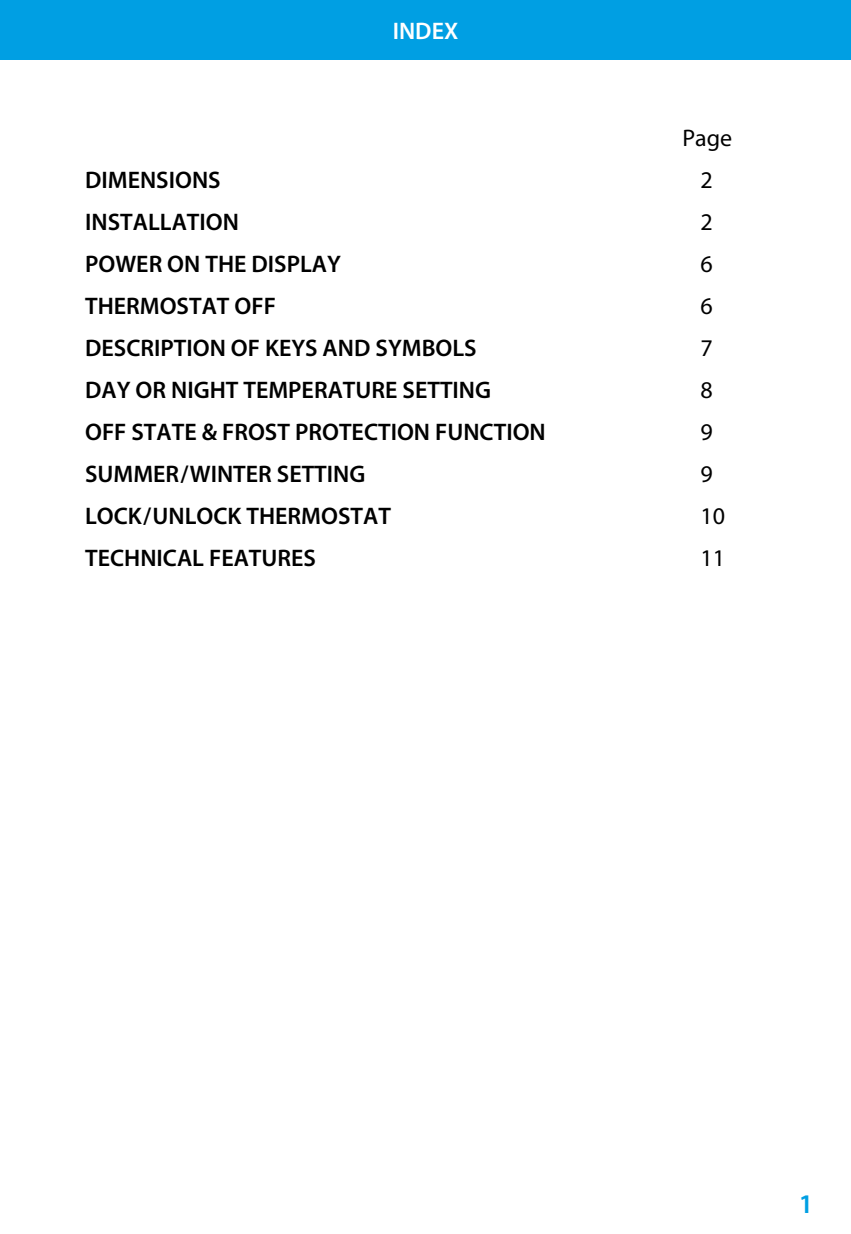
<style>
.page{position:relative;width:851px;height:1234px;background:#fff}
.page>*{position:absolute;margin:0;border:0;box-sizing:border-box;transform-origin:0 0}
.t1{font:600 27px "Myriad Pro";color:#009fe3}
.t2{font:600 24px "Myriad Pro";color:#000}
.t3{font:24px "Myriad Pro";color:#000}
.t4{font:600 24px "Myriad Pro";color:#fff}
</style>
<div class="page">
<div style="left:0;top:0;width:850px;height:60px;background:#009fe3"></div>
<p class="t4" style="left:392px;top:16px;width:67px">INDEX</p>
<p class="t3" style="left:682px;top:123px;width:51px">Page</p>
<p class="t2" style="left:85px;top:164px;width:137px">DIMENSIONS</p>
<p class="t3" style="left:700px;top:165px;width:14px">2</p>
<p class="t2" style="left:85px;top:206px;width:155px">INSTALLATION</p>
<p class="t3" style="left:700px;top:207px;width:14px">2</p>
<p class="t2" style="left:85px;top:248px;width:257px">POWER ON THE DISPLAY</p>
<p class="t3" style="left:700px;top:249px;width:14px">6</p>
<p class="t2" style="left:85px;top:290px;width:192px">THERMOSTAT OFF</p>
<p class="t3" style="left:700px;top:291px;width:14px">6</p>
<p class="t2" style="left:85px;top:332px;width:393px">DESCRIPTION OF KEYS AND SYMBOLS</p>
<p class="t3" style="left:700px;top:333px;width:14px">7</p>
<p class="t2" style="left:85px;top:374px;width:407px">DAY OR NIGHT TEMPERATURE SETTING</p>
<p class="t3" style="left:700px;top:375px;width:14px">8</p>
<p class="t2" style="left:85px;top:416px;width:462px">OFF STATE &amp; FROST PROTECTION FUNCTION</p>
<p class="t3" style="left:700px;top:417px;width:14px">9</p>
<p class="t2" style="left:85px;top:458px;width:282px">SUMMER/WINTER SETTING</p>
<p class="t3" style="left:700px;top:459px;width:14px">9</p>
<p class="t2" style="left:85px;top:500px;width:307px">LOCK/UNLOCK THERMOSTAT</p>
<p class="t3" style="left:700px;top:501px;width:26px">10</p>
<p class="t2" style="left:85px;top:542px;width:232px">TECHNICAL FEATURES</p>
<p class="t3" style="left:700px;top:543px;width:26px">11</p>
<p class="t1" style="left:798px;top:1186px;width:16px">1</p>
</div>
